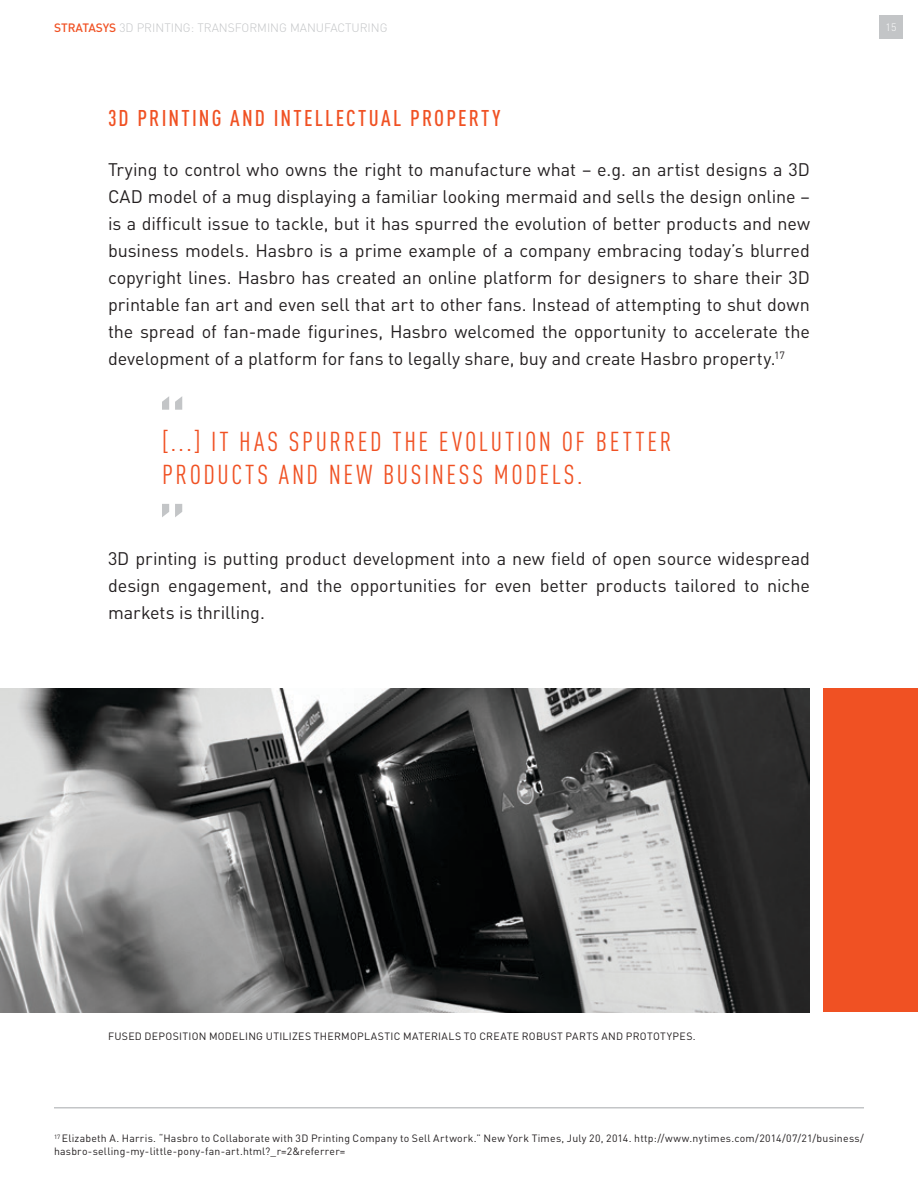
<style>
.page{position:relative;width:918px;height:1188px;background:#fff}
.page>*{position:absolute;margin:0;border:0;box-sizing:border-box;transform-origin:0 0}
.t1{font:27px/32.4px "DIN Cond";letter-spacing:.095em;color:#f05123}
.t2{font:500 22.5px "DIN Cond";letter-spacing:.095em;color:#f05123}
.t3{font:18px/27px "DIN Pro";letter-spacing:-.005em;color:#231f20;text-align:justify}
.t4{font:300 12px "DIN Pro";color:#c3c5c7}
.t5{font:10.5px/12.6px "DIN Pro";letter-spacing:.025em;color:#231f20}
.t6{font:300 10.5px "DIN Pro";color:#fff}
.s1{font-weight:500;color:#f05123}
</style>
<div class="page">
<div style="left:879px;top:15px;width:24px;height:24px;background:#c3c5c7"></div>
<img style="left:0;top:688px;width:810px;height:324px">
<div style="left:824px;top:688px;width:94px;height:324px;background:#f05123"></div>
<svg style="left:162px;top:396px;width:20px;height:14px"></svg>
<svg style="left:162px;top:504px;width:20px;height:13px"></svg>
<hr style="left:54px;top:1107px;width:810px;height:1px;background:#c3c5c7">
<p class="t4" style="left:54px;top:18px;width:335px"><span class="s1">STRATASYS</span> 3D PRINTING: TRANSFORMING MANUFACTURING</p>
<p class="t6" style="left:886px;top:19px;width:12px">15</p>
<p class="t2" style="left:108px;top:105px;width:394px">3D PRINTING AND INTELLECTUAL PROPERTY</p>
<p class="t3" style="left:108px;top:154px;width:704px">Trying to control who owns the right to manufacture what – e.g. an artist designs a 3D CAD model of a mug displaying a familiar looking mermaid and sells the design online – is a difficult issue to tackle, but it has spurred the evolution of better products and new business models. Hasbro is a prime example of a company embracing today’s blurred copyright lines. Hasbro has created an online platform for designers to share their 3D printable fan art and even sell that art to other fans. Instead of attempting to shut down the spread of fan-made figurines, Hasbro welcomed the opportunity to accelerate the development of a platform for fans to legally share, buy and create Hasbro property.<sup>17</sup></p>
<p class="t1" style="left:162px;top:425px;width:511px">[...] IT HAS SPURRED THE EVOLUTION OF BETTER<br>PRODUCTS AND NEW BUSINESS MODELS.</p>
<p class="t3" style="left:108px;top:543px;width:704px">3D printing is putting product development into a new field of open source widespread design engagement, and the opportunities for even better products tailored to niche markets is thrilling.</p>
<p class="t5" style="left:108px;top:1028px;width:589px">FUSED DEPOSITION MODELING UTILIZES THERMOPLASTIC MATERIALS TO CREATE ROBUST PARTS AND PROTOTYPES.</p>
<p class="t5" style="left:54px;top:1131px;width:811px"><sup>17</sup> Elizabeth A. Harris. “Hasbro to Collaborate with 3D Printing Company to Sell Artwork.” New York Times, July 20, 2014. http://www.nytimes.com/2014/07/21/business/ hasbro-selling-my-little-pony-fan-art.html?_r=2&amp;referrer=</p>
</div>
